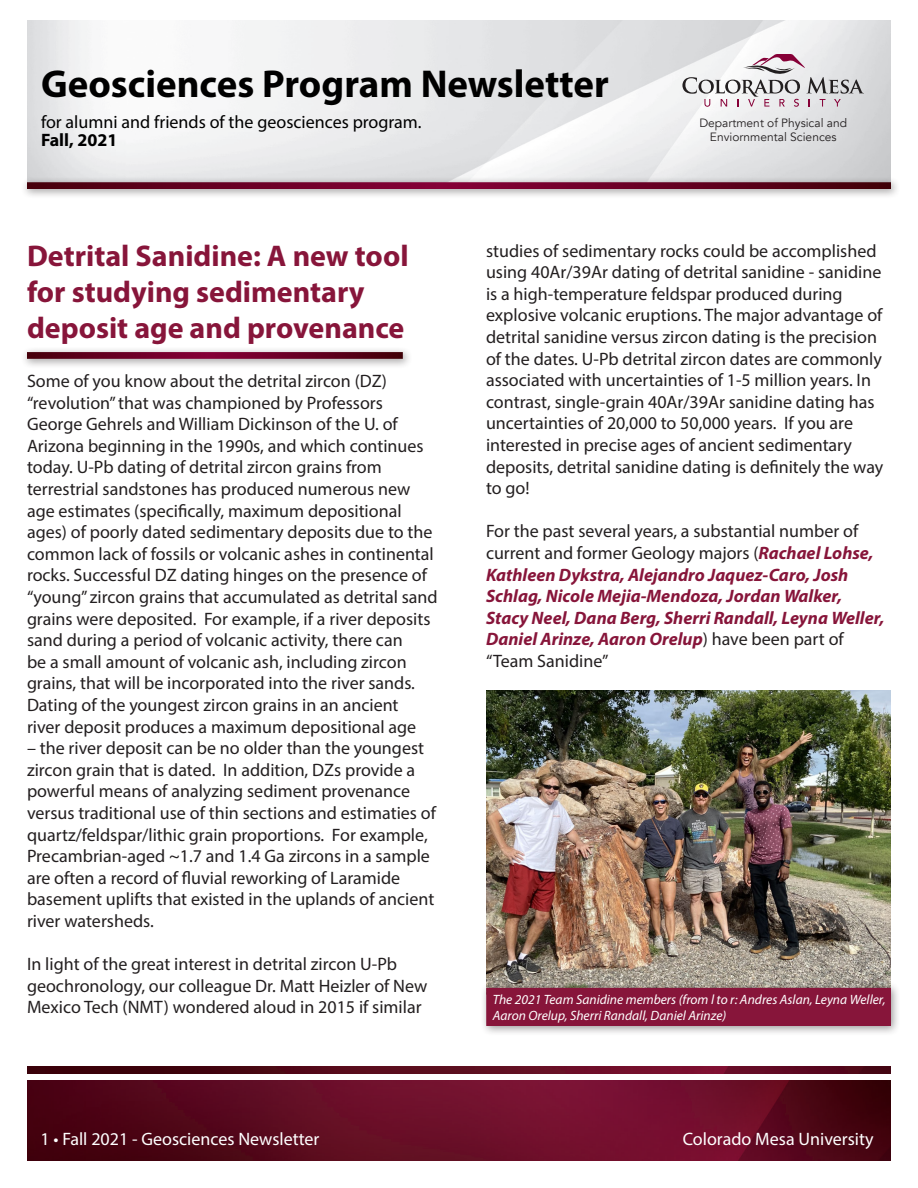
<style>
.page{position:relative;width:918px;height:1188px;background:#fff}
.page>*{position:absolute;margin:0;border:0;box-sizing:border-box;transform-origin:0 0}
.t1{font:700 39px "Myriad Pro";color:#000}
.t2{font:700 30px/36px "Myriad Pro";color:#87153a}
.t3{font:18px/21.6px "Myriad Pro";color:#231f20}
.t4{font:italic 700 18px/21.6px "Myriad Pro";color:#87153a}
.t5{font:18px "Myriad Pro";color:#fff}
.t6{font:18px "Myriad Pro";color:#000}
.t7{font:700 18px "Myriad Pro";color:#000}
.t8{font:italic 13.5px/16.2px "Myriad Pro";color:#fff}
.t9{font:12px/14.4px "Avenir";color:#242021;text-align:center}
.s1{font-weight:400;font-style:normal;color:#231f20}
</style>
<div class="page">
<img style="left:27px;top:1080px;width:864px;height:81px">
<img style="left:27px;top:1066px;width:864px;height:7px">
<div style="left:21px;top:176px;width:880px;height:23px;background:#231f20;opacity:.45"></div>
<svg style="left:27px;top:182px;width:864px;height:7px;background:#690627"></svg>
<div style="left:21px;top:346px;width:392px;height:23px;background:#231f20;opacity:.45"></div>
<svg style="left:27px;top:352px;width:376px;height:7px;background:#690727"></svg>
<svg style="left:682px;top:54px;width:182px;height:53px"></svg>
<img style="left:486px;top:691px;width:405px;height:291px">
<div style="left:480px;top:982px;width:421px;height:54px;background:#231f20;opacity:.45"></div>
<div style="left:486px;top:988px;width:405px;height:38px;background:#87153a"></div>
<p class="t1" style="left:41px;top:58px;width:569px">Geosciences Program Newsletter</p>
<p class="t6" style="left:41px;top:111px;width:382px">for alumni and friends of the geosciences program.</p>
<p class="t7" style="left:41px;top:128px;width:78px">Fall, 2021</p>
<p class="t9" style="left:699px;top:116px;width:149px">Department of Physical and<br>Enviornmental Sciences</p>
<p class="t2" style="left:27px;top:236px;width:383px">Detrital Sanidine: A new tool for studying sedimentary deposit age and provenance</p>
<p class="t3" style="left:27px;top:370px;width:412px">Some of you know about the detrital zircon (DZ) “revolution” that was championed by Professors George Gehrels and William Dickinson of the U. of Arizona beginning in the 1990s, and which continues today. U-Pb dating of detrital zircon grains from terrestrial sandstones has produced numerous new age estimates (specifically, maximum depositional ages) of poorly dated sedimentary deposits due to the common lack of fossils or volcanic ashes in continental rocks. Successful DZ dating hinges on the presence of “young” zircon grains that accumulated as detrital sand grains were deposited. For example, if a river deposits sand during a period of volcanic activity, there can<br>be a small amount of volcanic ash, including zircon grains, that will be incorporated into the river sands.<br>Dating of the youngest zircon grains in an ancient<br>river deposit produces a maximum depositional age</p>
<p class="t3" style="left:27px;top:737px;width:411px">– the river deposit can be no older than the youngest zircon grain that is dated. In addition, DZs provide a powerful means of analyzing sediment provenance versus traditional use of thin sections and estimaties of quartz/feldspar/lithic grain proportions. For example, Precambrian-aged ~1.7 and 1.4 Ga zircons in a sample are often a record of fluvial reworking of Laramide basement uplifts that existed in the uplands of ancient river watersheds.</p>
<p class="t3" style="left:27px;top:953px;width:402px">In light of the great interest in detrital zircon U-Pb geochronology, our colleague Dr. Matt Heizler of New<br>Mexico Tech (NMT) wondered aloud in 2015 if similar</p>
<p class="t5" style="left:40px;top:1127px;width:281px">1 • Fall 2021 - Geosciences Newsletter</p>
<p class="t3" style="left:486px;top:239px;width:399px">studies of sedimentary rocks could be accomplished using 40Ar/39Ar dating of detrital sanidine - sanidine is a high-temperature feldspar produced during explosive volcanic eruptions. The major advantage of detrital sanidine versus zircon dating is the precision of the dates. U-Pb detrital zircon dates are commonly associated with uncertainties of 1-5 million years. In contrast, single-grain 40Ar/39Ar sanidine dating has uncertainties of 20,000 to 50,000 years. If you are interested in precise ages of ancient sedimentary deposits, detrital sanidine dating is definitely the way to go!</p>
<p class="t4" style="left:486px;top:520px;width:400px"><span class="s1">For the past several years, a substantial number of current and former Geology majors (</span>Rachael Lohse, Kathleen Dykstra, Alejandro Jaquez-Caro, Josh Schlag, Nicole Mejia-Mendoza, Jordan Walker, Stacy Neel, Dana Berg, Sherri Randall, Leyna Weller, Daniel Arinze, Aaron Orelup<span class="s1">) have been part of “Team Sanidine”</span></p>
<p class="t8" style="left:493px;top:991px;width:394px">The 2021 Team Sanidine members (from l to r: Andres Aslan, Leyna Weller,<br>Aaron Orelup, Sherri Randall, Daniel Arinze)</p>
<p class="t5" style="left:683px;top:1127px;width:192px">Colorado Mesa University</p>
</div>
